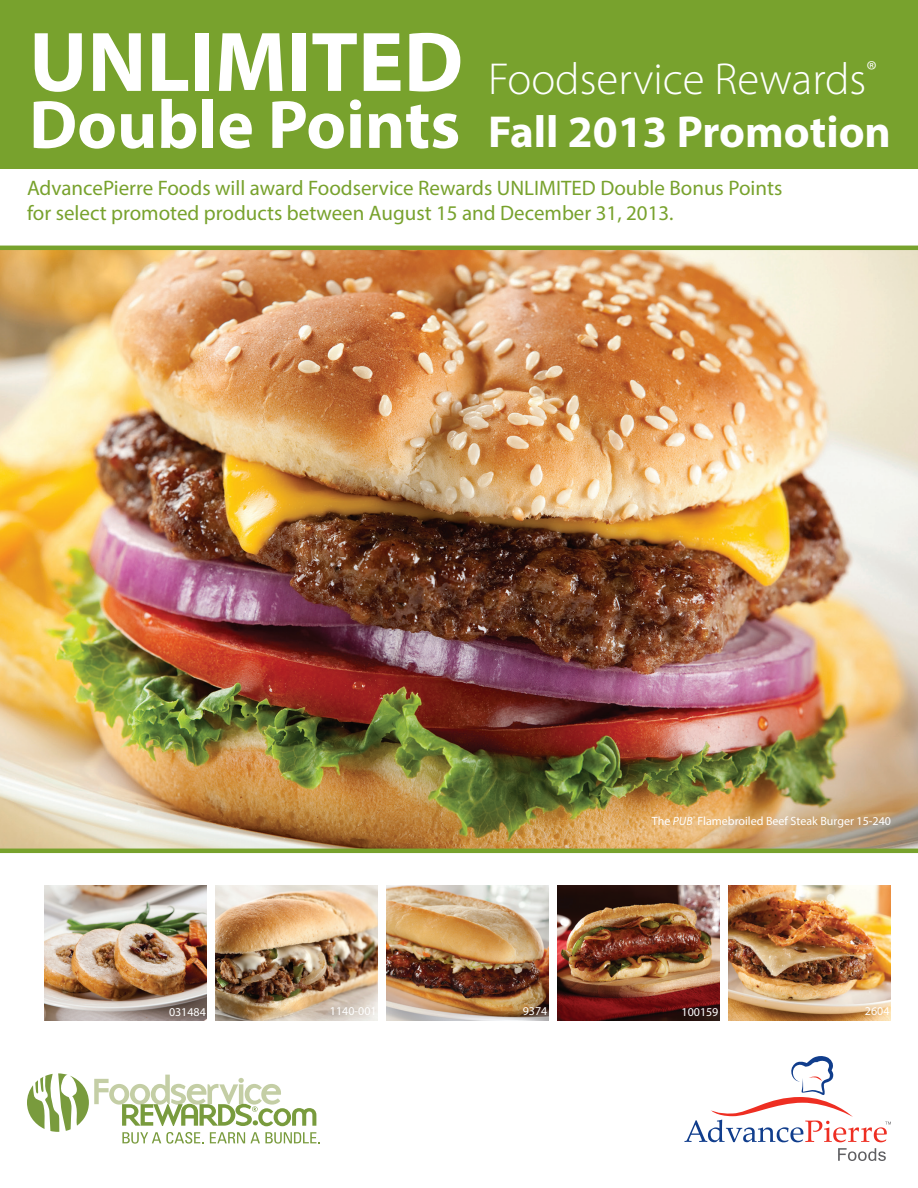
<style>
.page{position:relative;width:918px;height:1188px;background:#fff}
.page>*{position:absolute;margin:0;border:0;box-sizing:border-box;transform-origin:0 0}
.t1{font:700 85.5px "Myriad Pro";color:#fff}
.t2{font:700 69px "Myriad Pro";color:#fff}
.t3{font:300 45px/52.5px "Myriad Pro";color:#fff}
.t4{font:21px/25.2px "Myriad Pro";color:#78a22d}
.t5{font:12px "Myriad Pro";color:#fff}
.s1{font-weight:700}
.s2{font-style:italic}
</style>
<div class="page">
<img style="left:0;top:246px;width:918px;height:607px">
<svg style="left:27px;top:1073px;width:293px;height:71px"></svg>
<img style="left:386px;top:886px;width:162px;height:135px">
<img style="left:557px;top:886px;width:162px;height:135px">
<img style="left:728px;top:886px;width:162px;height:135px">
<div style="left:0;top:0;width:918px;height:169px;background:#78a22d"></div>
<svg style="left:685px;top:1056px;width:206px;height:86px"></svg>
<svg style="left:838px;top:1148px;width:48px;height:13px"></svg>
<img style="left:215px;top:886px;width:162px;height:135px">
<img style="left:45px;top:886px;width:162px;height:135px">
<h1 class="t1" style="left:29px;top:6px;width:436px">UNLIMITED</h1>
<h2 class="t2" style="left:29px;top:80px;width:433px">Double Points</h2>
<h3 class="t3" style="left:488px;top:52px;width:404px">Foodservice Rewards<sup>®<br></sup><span class="s1">Fall 2013 Promotion</span></h3>
<p class="t4" style="left:27px;top:175px;width:757px">AdvancePierre Foods will award Foodservice Rewards UNLIMITED Double Bonus Points for select promoted products between August 15 and December 31, 2013.</p>
<p class="t5" style="left:169px;top:1004px;width:38px">031484</p>
<p class="t5" style="left:652px;top:814px;width:241px">The <span class="s2">PUB</span><sup>®</sup> Flamebroiled Beef Steak Burger 15-240</p>
<p class="t5" style="left:330px;top:1004px;width:48px">1140-001</p>
<p class="t5" style="left:523px;top:1004px;width:26px">9374</p>
<p class="t5" style="left:682px;top:1005px;width:38px">100159</p>
<p class="t5" style="left:865px;top:1004px;width:26px">2604</p>
</div>
